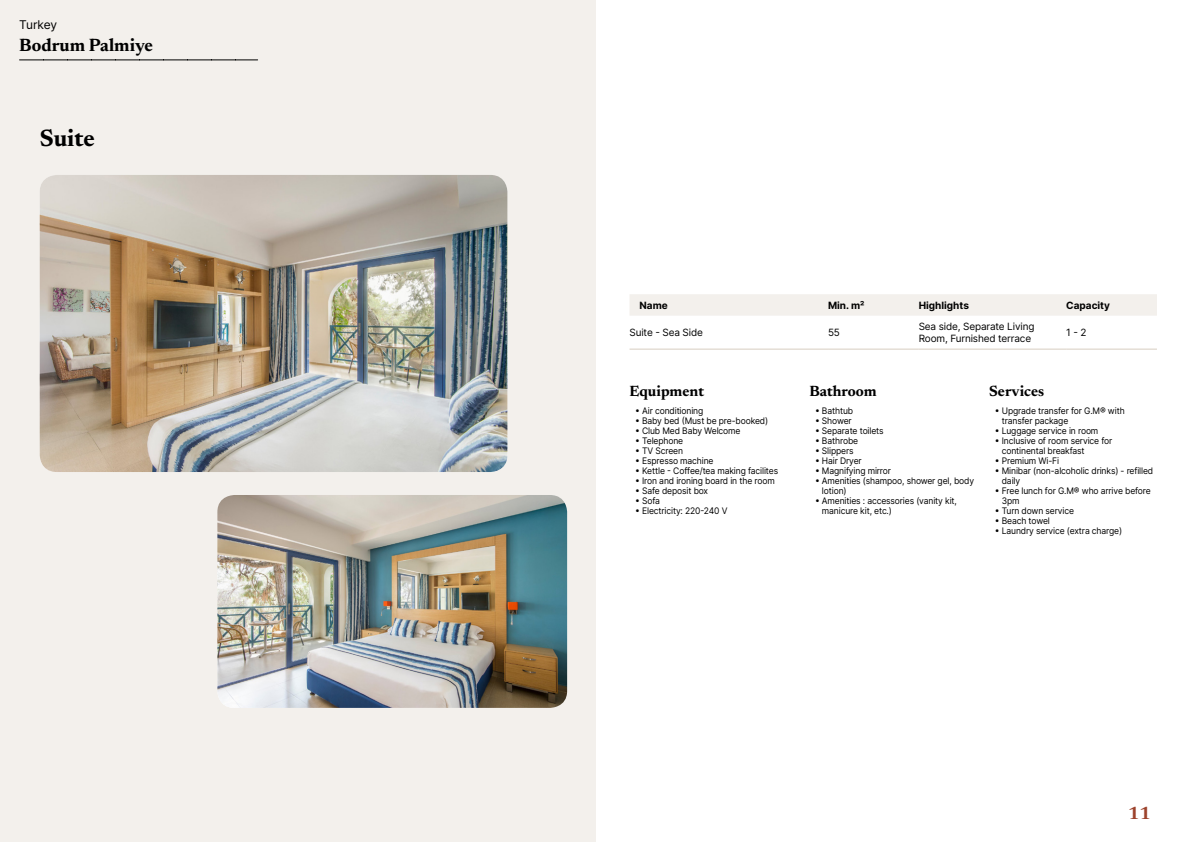
<style>
.page{position:relative;width:1191px;height:842px;background:#fff}
.page>*{position:absolute;margin:0;border:0;box-sizing:border-box;transform-origin:0 0}
.t1{font:700 24px "Newsreader 24 pt";color:#000}
.t2{font:700 18px "Newsreader 24 pt";color:#000}
.t3{font:700 18px "Newsreader 24 pt";color:#9d432c}
.t4{font:700 15px "Newsreader 24 pt";color:#000}
.t5{font:12px "Inter";letter-spacing:-.015em;color:#000}
.t6{font:10px/12px "Inter";letter-spacing:-.015em;color:#000}
.t7{font:700 10px "Inter";color:#000}
.t8{font:9px/10px "Inter";letter-spacing:-.015em;color:#000;scale:.95 1}
</style>
<div class="page">
<div style="left:0;top:0;width:595px;height:842px;background:#f3f0ec"></div>
<img style="left:40px;top:175px;width:467px;height:297px">
<img style="left:217px;top:495px;width:350px;height:213px">
<svg style="left:20px;top:60px;width:238px;height:1px"></svg>
<div style="left:630px;top:294px;width:527px;height:22px;background:#f3f0ec"></div>
<hr style="left:629px;top:349px;width:199px;height:1px;background:#d7cdc1">
<hr style="left:828px;top:349px;width:90px;height:1px;background:#d7cdc1">
<hr style="left:918px;top:349px;width:148px;height:1px;background:#d7cdc1">
<hr style="left:1066px;top:349px;width:91px;height:1px;background:#d7cdc1">
<h3 class="t5" style="left:19px;top:15px;width:39px">Turkey</h3>
<h2 class="t2" style="left:19px;top:32px;width:135px">Bodrum Palmiye</h2>
<h1 class="t1" style="left:40px;top:121px;width:57px">Suite</h1>
<p class="t7" style="left:639px;top:298px;width:30px">Name</p>
<p class="t7" style="left:828px;top:298px;width:38px">Min. m²</p>
<p class="t7" style="left:918px;top:298px;width:52px">Highlights</p>
<p class="t7" style="left:1066px;top:298px;width:45px">Capacity</p>
<p class="t6" style="left:629px;top:326px;width:75px">Suite - Sea Side</p>
<p class="t6" style="left:828px;top:326px;width:14px">55</p>
<p class="t6" style="left:918px;top:320px;width:117px">Sea side, Separate Living<br>Room, Furnished terrace</p>
<p class="t6" style="left:1066px;top:326px;width:22px">1 - 2</p>
<h3 class="t4" style="left:629px;top:380px;width:76px">Equipment</h3>
<p class="t8" style="left:635px;top:406px;width:73px">• Air conditioning</p>
<p class="t8" style="left:635px;top:416px;width:141px">• Baby bed (Must be pre-booked)</p>
<p class="t8" style="left:635px;top:426px;width:112px">• Club Med Baby Welcome</p>
<p class="t8" style="left:635px;top:436px;width:52px">• Telephone</p>
<p class="t8" style="left:635px;top:446px;width:52px">• TV Screen</p>
<p class="t8" style="left:635px;top:456px;width:84px">• Espresso machine</p>
<p class="t8" style="left:635px;top:466px;width:152px">• Kettle - Coffee/tea making facilites</p>
<p class="t8" style="left:635px;top:476px;width:148px">• Iron and ironing board in the room</p>
<p class="t8" style="left:635px;top:486px;width:78px">• Safe deposit box</p>
<p class="t8" style="left:635px;top:496px;width:28px">• Sofa</p>
<p class="t8" style="left:635px;top:506px;width:99px">• Electricity: 220-240 V</p>
<h3 class="t4" style="left:809px;top:380px;width:69px">Bathroom</h3>
<p class="t8" style="left:815px;top:406px;width:42px">• Bathtub</p>
<p class="t8" style="left:815px;top:416px;width:40px">• Shower</p>
<p class="t8" style="left:815px;top:426px;width:74px">• Separate toilets</p>
<p class="t8" style="left:815px;top:436px;width:47px">• Bathrobe</p>
<p class="t8" style="left:815px;top:446px;width:42px">• Slippers</p>
<p class="t8" style="left:815px;top:456px;width:51px">• Hair Dryer</p>
<p class="t8" style="left:815px;top:466px;width:82px">• Magnifying mirror</p>
<p class="t8" style="left:822px;top:476px;width:162px;text-indent:-7px">• Amenities (shampoo, shower gel, body lotion)</p>
<p class="t8" style="left:822px;top:496px;width:144px;text-indent:-7px">• Amenities : accessories (vanity kit, manicure kit, etc.)</p>
<h3 class="t4" style="left:989px;top:380px;width:57px">Services</h3>
<p class="t8" style="left:1001px;top:406px;width:131px;text-indent:-7px">• Upgrade transfer for G.M® with transfer package</p>
<p class="t8" style="left:994px;top:426px;width:111px">• Luggage service in room</p>
<p class="t8" style="left:1001px;top:436px;width:118px;text-indent:-7px">• Inclusive of room service for continental breakfast</p>
<p class="t8" style="left:994px;top:456px;width:69px">• Premium Wi-Fi</p>
<p class="t8" style="left:1001px;top:466px;width:161px;text-indent:-7px">• Minibar (non-alcoholic drinks) - refilled daily</p>
<p class="t8" style="left:1001px;top:486px;width:158px;text-indent:-7px">• Free lunch for G.M® who arrive before<br>3pm</p>
<p class="t8" style="left:994px;top:506px;width:85px">• Turn down service</p>
<p class="t8" style="left:994px;top:516px;width:59px">• Beach towel</p>
<p class="t8" style="left:994px;top:526px;width:136px">• Laundry service (extra charge)</p>
<h2 class="t3" style="left:1128px;top:800px;width:24px">11</h2>
</div>
